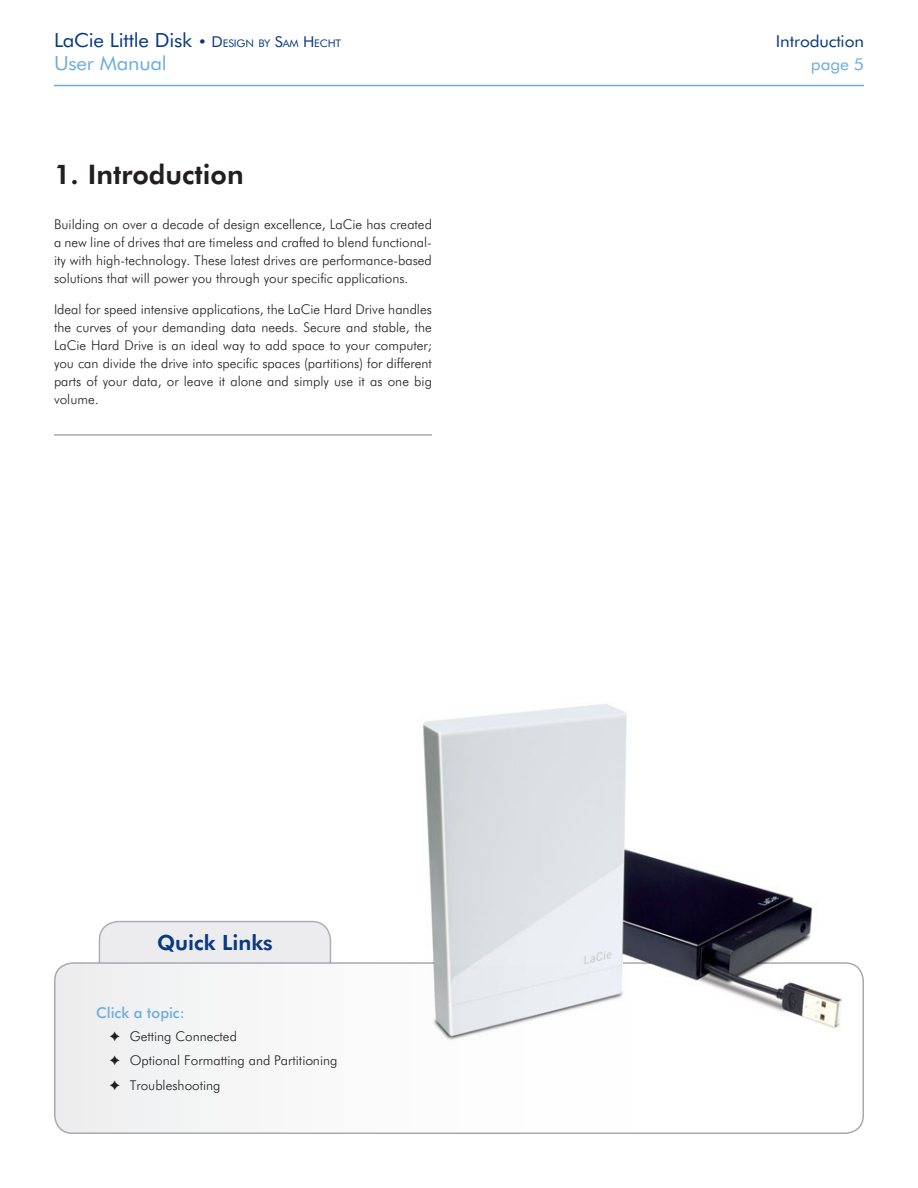
<style>
.page{position:relative;width:918px;height:1188px;background:#fff}
.page>*{position:absolute;margin:0;border:0;box-sizing:border-box;transform-origin:0 0}
._1__Heading{font:800 27px "Futura BT";color:#231f20}
._1_1_Heading__no_TOC{font:800 21px "Futura BT";color:#083981}
.xHeader_Line1{font:19.5px "Futura BT";letter-spacing:-.01em;color:#083981;scale:1.05 1}
.xHeader_Line2{font:19.5px "Futura BT";letter-spacing:-.01em;color:#6caddf;scale:1.05 1}
.xHeader_Line1-2{font:16.5px "Futura BT";letter-spacing:-.01em;color:#083981;scale:1.05 1}
.xHeader_Line2-2{font:16.5px "Futura BT";color:#6caddf;scale:1.05 1}
._1_1_1_1__Heading__n{font:500 15px "Futura BT";color:#6caddf}
.Bullets{font:300 13.5px/18px "Futura BT";color:#231f20;text-align:justify}
.s1{font-size:15px}
.s2{font-size:10.5px}
</style>
<div class="page">
<hr style="left:54px;top:85px;width:810px;height:1px;background:#6caddf">
<hr style="left:54px;top:434px;width:378px;height:2px;background:#a8a9ad">
<div style="left:99px;top:922px;width:231px;height:63px;background:#ececee;border-radius:19px"></div>
<div style="left:99px;top:921px;width:232px;height:65px;border:2px solid #aeafb3;border-radius:19px"></div>
<svg style="left:55px;top:963px;width:808px;height:170px"></svg>
<div style="left:54px;top:962px;width:810px;height:172px;border:2px solid #a8a9ad;border-radius:18px"></div>
<img style="left:312px;top:704px;width:536px;height:384px">
<p class="xHeader_Line1" style="left:54px;top:28px;width:275px">LaCie Little Disk <span class="s1">• D</span><span class="s2">ESIGN BY</span> <span class="s1">S</span><span class="s2">AM</span> <span class="s1">H</span><span class="s2">ECHT</span></p>
<p class="xHeader_Line1-2" style="left:776px;top:31px;width:85px">Introduction</p>
<p class="xHeader_Line2" style="left:54px;top:52px;width:109px">User Manual</p>
<p class="xHeader_Line2-2" style="left:811px;top:55px;width:52px">page 5</p>
<p class="_1__Heading" style="left:54px;top:158px;width:191px">1. Introduction</p>
<p class="Bullets" style="left:54px;top:215px;width:380px">Building on over a decade of design excellence, LaCie has created a new line of drives that are timeless and crafted to blend functional&shy;ity with high-technology. These latest drives are performance-based solutions that will power you through your specific applications.</p>
<p class="Bullets" style="left:54px;top:300px;width:380px">Ideal for speed intensive applications, the LaCie Hard Drive handles the curves of your demanding data needs. Secure and stable, the LaCie Hard Drive is an ideal way to add space to your computer; you can divide the drive into specific spaces (partitions) for different parts of your data, or leave it alone and simply use it as one big volume.</p>
<p class="_1_1_Heading__no_TOC" style="left:157px;top:930px;width:117px">Quick Links</p>
<p class="_1_1_1_1__Heading__n" style="left:96px;top:1004px;width:90px">Click a topic:</p>
<p class="Bullets" style="left:110px;top:1027px;width:129px">✦ Getting Connected</p>
<p class="Bullets" style="left:110px;top:1051px;width:229px">✦ Optional Formatting and Partitioning</p>
<p class="Bullets" style="left:110px;top:1076px;width:113px">✦ Troubleshooting</p>
</div>
